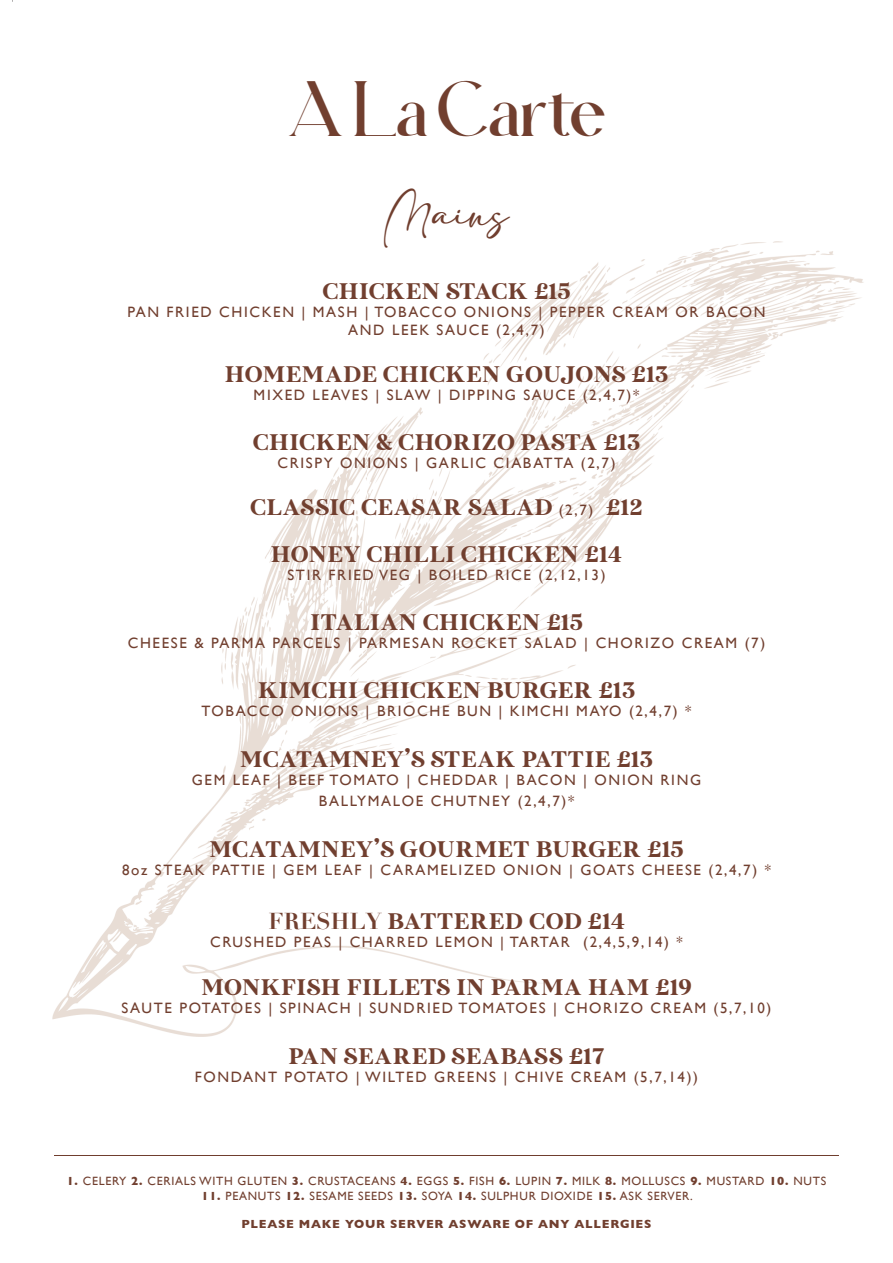
<style>
.page{position:relative;width:893px;height:1263px;background:#fff}
.page>*{position:absolute;margin:0;border:0;box-sizing:border-box;transform-origin:0 0}
.t1{font:39px "Ahganirya Personal Use";color:#713f2f}
.t2{font:30px "adelia";color:#703e2e}
.t3{font:22.5px/46.5px "MADE Sunflower";letter-spacing:.05em;color:#713f2f;text-align:center}
.t4{font:15px/18px "Gill Sans";letter-spacing:.11em;color:#713f2f;text-align:center}
.t5{font:12px "Gill Sans";letter-spacing:.06em;color:#713f2f}
.t6{font:700 12px "Gill Sans";letter-spacing:.06em;color:#713f2f}
.s1{font-family:"Gill Sans";font-size:15px}
.s2{font-family:"Didot";font-weight:700}
.s3{font-weight:700}
</style>
<div class="page">
<img style="left:12px;top:0;width:723px;height:735px">
<img style="left:735px;top:241px;width:129px;height:135px">
<img style="left:52px;top:735px;width:315px;height:302px">
<hr style="left:54px;top:1155px;width:785px;height:1px;background:#703e2e">
<h1 class="t1" style="left:288px;top:99px;width:318px">A La Carte</h1>
<h2 class="t2" style="left:384px;top:198px;width:126px">Mains</h2>
<h3 class="t3" style="left:323px;top:270px;width:248px">CHICKEN STACK £15</h3>
<p class="t4" style="left:128px;top:303px;width:639px">PAN FRIED CHICKEN | MASH | TOBACCO ONIONS | PEPPER CREAM OR BACON<br>AND LEEK SAUCE (2,4,7)</p>
<h3 class="t3" style="left:225px;top:352px;width:444px">HOMEMADE CHICKEN GOUJONS £13</h3>
<p class="t4" style="left:254px;top:386px;width:387px">MIXED LEAVES | SLAW | DIPPING SAUCE (2,4,7)*</p>
<h3 class="t3" style="left:253px;top:421px;width:388px">CHICKEN &amp; CHORIZO PASTA £13</h3>
<p class="t4" style="left:277px;top:454px;width:340px">CRISPY ONIONS | GARLIC CIABATTA (2,7)</p>
<h3 class="t3" style="left:251px;top:486px;width:393px">CLASSIC CEASAR SALAD <span class="s1">(2,7)</span> £12<br>HONEY CHILLI CHICKEN £14</h3>
<p class="t4" style="left:287px;top:565px;width:320px">STIR FRIED VEG | BOILED RICE (2,12,13)</p>
<h3 class="t3" style="left:311px;top:601px;width:273px">ITALIAN CHICKEN £15</h3>
<p class="t4" style="left:128px;top:634px;width:639px">CHEESE &amp; PARMA PARCELS | PARMESAN ROCKET SALAD | CHORIZO CREAM (7)</p>
<h3 class="t3" style="left:258px;top:669px;width:378px">KIMCHI CHICKEN BURGER £13</h3>
<p class="t4" style="left:202px;top:702px;width:491px">TOBACCO ONIONS | BRIOCHE BUN | KIMCHI MAYO (2,4,7) *</p>
<h3 class="t3" style="left:241px;top:737px;width:413px">MCATAMNEY’S STEAK PATTIE £13</h3>
<p class="t4" style="left:192px;top:769px;width:511px;line-height:21.6px">GEM LEAF | BEEF TOMATO | CHEDDAR | BACON | ONION RING<br>BALLYMALOE CHUTNEY (2,4,7)*</p>
<h3 class="t3" style="left:210px;top:827px;width:475px">MCATAMNEY’S GOURMET BURGER £15</h3>
<p class="t4" style="left:122px;top:861px;width:650px">8oz STEAK PATTIE | GEM LEAF | CARAMELIZED ONION | GOATS CHEESE (2,4,7) *</p>
<h3 class="t3" style="left:268px;top:899px;width:358px"><span class="s2">FRESHLY</span> BATTERED COD £14</h3>
<p class="t4" style="left:210px;top:933px;width:474px">CRUSHED PEAS | CHARRED LEMON | TARTAR (2,4,5,9,14) *</p>
<h3 class="t3" style="left:202px;top:966px;width:491px">MONKFISH FILLETS IN PARMA HAM £19</h3>
<p class="t4" style="left:122px;top:999px;width:651px">SAUTE POTATOES | SPINACH | SUNDRIED TOMATOES | CHORIZO CREAM (5,7,10)</p>
<h3 class="t3" style="left:289px;top:1034px;width:317px">PAN SEARED SEABASS £17</h3>
<p class="t4" style="left:195px;top:1068px;width:505px">FONDANT POTATO | WILTED GREENS | CHIVE CREAM (5,7,14))</p>
<p class="t5" style="left:67px;top:1174px;width:761px"><span class="s3">1.</span> CELERY <span class="s3">2.</span> CERIALS WITH GLUTEN <span class="s3">3.</span> CRUSTACEANS <span class="s3">4.</span> EGGS <span class="s3">5.</span> FISH <span class="s3">6.</span> LUPIN <span class="s3">7.</span> MILK <span class="s3">8.</span> MOLLUSCS <span class="s3">9.</span> MUSTARD <span class="s3">10.</span> NUTS</p>
<p class="t5" style="left:202px;top:1188px;width:493px"><span class="s3">11.</span> PEANUTS <span class="s3">12.</span> SESAME SEEDS <span class="s3">13.</span> SOYA <span class="s3">14.</span> SULPHUR DIOXIDE <span class="s3">15.</span> ASK SERVER.</p>
<p class="t6" style="left:242px;top:1215px;width:411px">PLEASE MAKE YOUR SERVER ASWARE OF ANY ALLERGIES</p>
</div>
